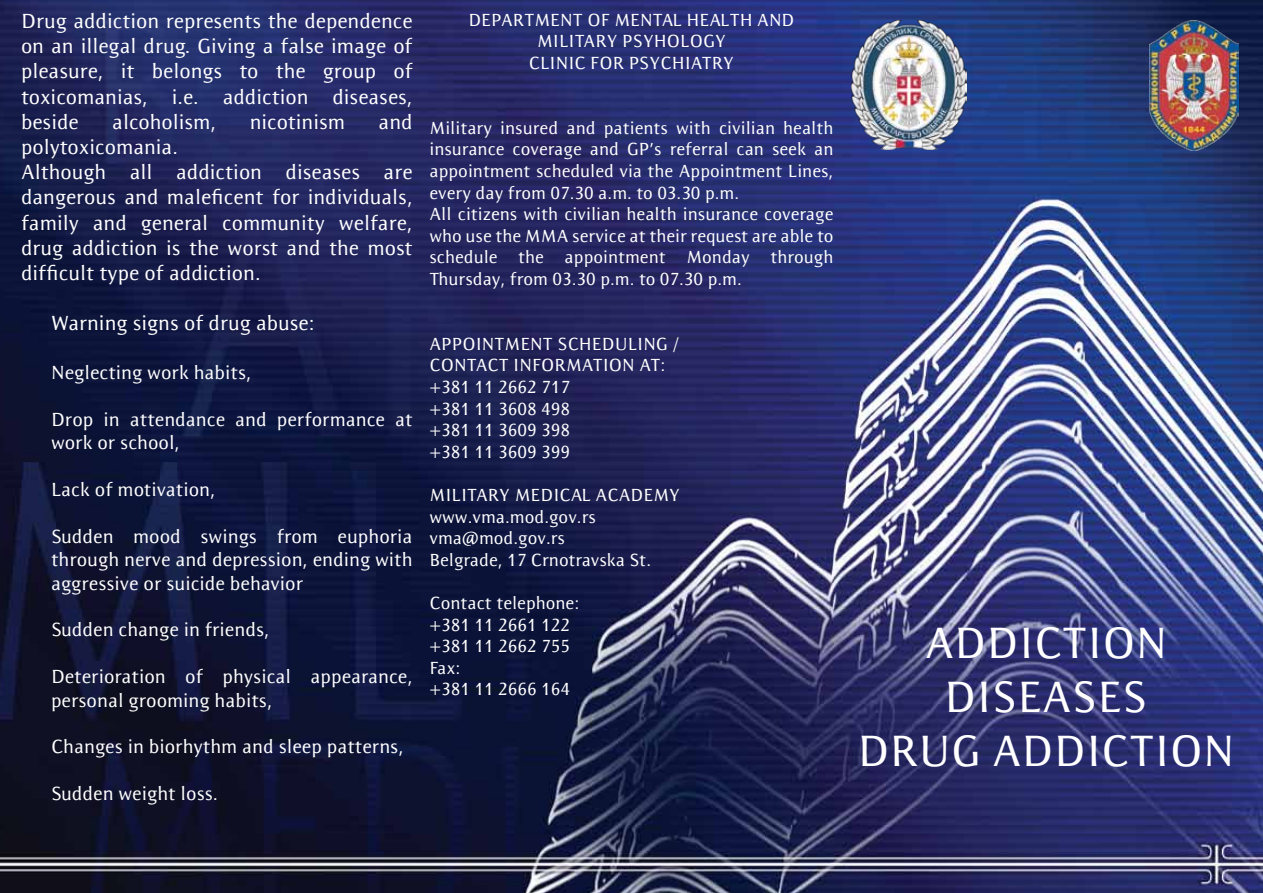
<style>
.page{position:relative;width:1263px;height:893px;background:#fff}
.page>*{position:absolute;margin:0;border:0;box-sizing:border-box;transform-origin:0 0}
.t1{font:500 45px/54px "Resavska S Sans";color:#fff;text-align:center}
.t2{font:500 21px/25.2px "Resavska S Sans";color:#fff;text-align:justify}
.t3{font:500 19.5px/23.4px "Resavska S Sans";color:#fff}
.t4{font:500 18px/21.6px "Resavska S Sans";color:#fff}
</style>
<div class="page">
<img style="left:0;top:0;width:1263px;height:694px">
<img style="left:0;top:694px;width:1263px;height:199px">
<img style="left:1149px;top:21px;width:89px;height:129px">
<img style="left:852px;top:21px;width:114px;height:129px">
<p class="t2" style="left:21px;top:8px;width:393px">Drug addiction represents the dependence on an illegal drug. Giving a false image of pleasure, it belongs to the group of toxicomanias, i.e. addiction diseases, beside</p>
<p class="t2" style="left:112px;top:109px;width:106px">alcoholism,</p>
<p class="t2" style="left:250px;top:109px;width:97px">nicotinism</p>
<p class="t2" style="left:379px;top:109px;width:36px">and</p>
<p class="t2" style="left:21px;top:134px;width:393px;text-align:left">polytoxicomania.<br>Although all addiction diseases are dangerous and maleficent for individuals, family and general community welfare, drug addiction is the worst and the most difficult type of addiction.</p>
<p class="t2" style="left:51px;top:311px;width:265px">Warning signs of drug abuse:</p>
<p class="t3" style="left:51px;top:361px;width:202px">Neglecting work habits,</p>
<p class="t3" style="left:51px;top:408px;width:363px">Drop in attendance and performance at work or school,</p>
<p class="t3" style="left:51px;top:478px;width:166px">Lack of motivation,</p>
<p class="t3" style="left:51px;top:525px;width:363px;text-align:justify">Sudden mood swings from euphoria through nerve and depression, ending with aggressive or suicide behavior</p>
<p class="t3" style="left:51px;top:618px;width:220px">Sudden change in friends,</p>
<p class="t3" style="left:51px;top:665px;width:363px">Deterioration of physical appearance, personal grooming habits,</p>
<p class="t3" style="left:51px;top:735px;width:354px">Changes in biorhythm and sleep patterns,</p>
<p class="t3" style="left:51px;top:782px;width:169px">Sudden weight loss.</p>
<p class="t4" style="left:468px;top:9px;width:328px;text-align:center">DEPARTMENT OF MENTAL HEALTH AND<br>MILITARY PSYHOLOGY<br>CLINIC FOR PSYCHIATRY</p>
<p class="t4" style="left:429px;top:117px;width:405px">Military insured and patients with civilian health insurance coverage and GP’s referral can seek an appointment scheduled via the Appointment Lines, every day from 07.30 a.m. to 03.30 p.m.<br>All citizens with civilian health insurance coverage who use the MMA service at their request are able to schedule the appointment Monday through Thursday, from 03.30 p.m. to 07.30 p.m.</p>
<p class="t4" style="left:429px;top:333px;width:251px">APPOINTMENT SCHEDULING /<br>CONTACT INFORMATION AT: +381 11 2662 717<br>+381 11 3608 498<br>+381 11 3609 398<br>+381 11 3609 399</p>
<p class="t4" style="left:429px;top:484px;width:252px">MILITARY MEDICAL ACADEMY www.vma.mod.gov.rs vma@mod.gov.rs<br>Belgrade, 17 Crnotravska St.</p>
<p class="t4" style="left:429px;top:592px;width:151px">Contact telephone: +381 11 2661 122 +381 11 2662 755<br>Fax:<br>+381 11 2666 164</p>
<h1 class="t1" style="left:858px;top:616px;width:378px">ADDICTION<br>DISEASES<br>DRUG ADDICTION</h1>
</div>
